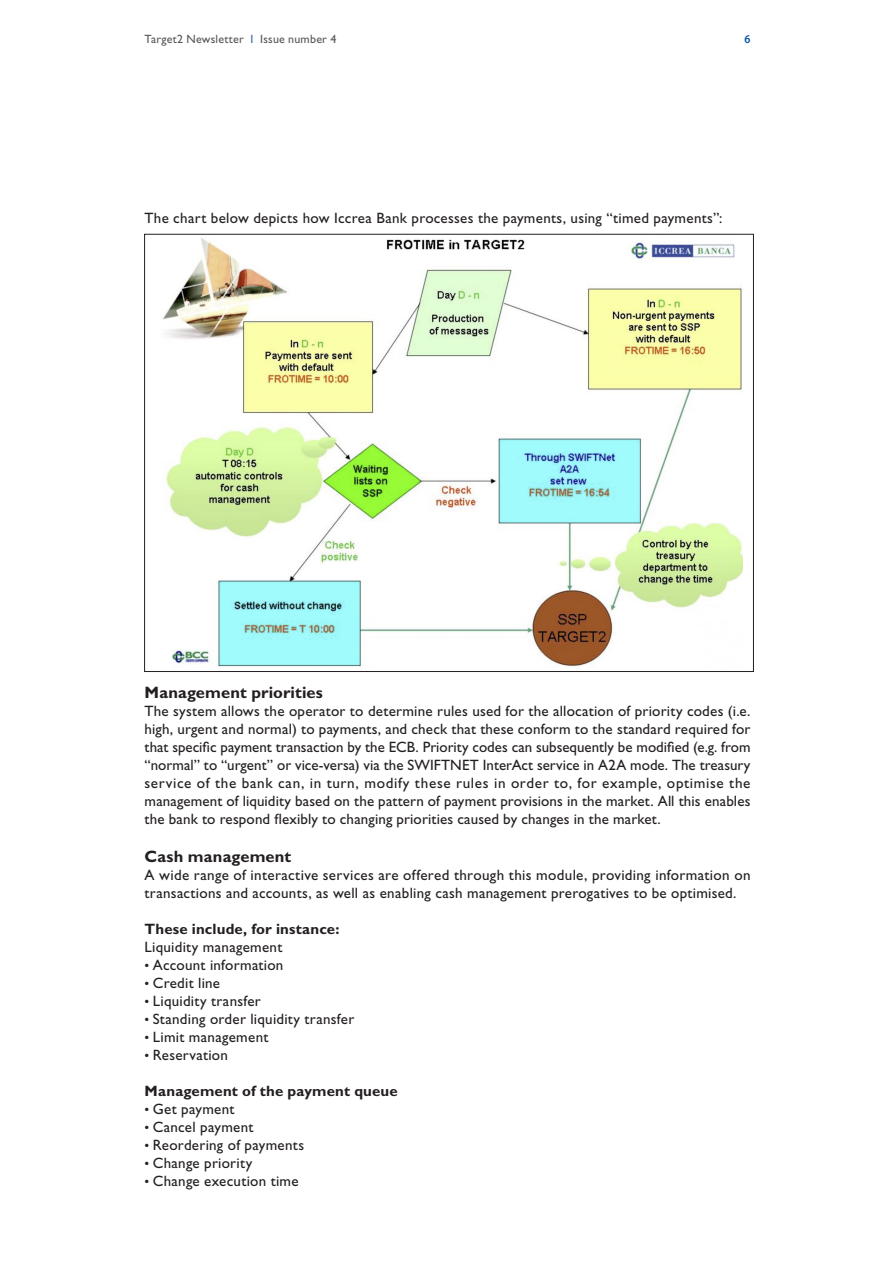
<style>
.page{position:relative;width:893px;height:1263px;background:#fff}
.page>*{position:absolute;margin:0;border:0;box-sizing:border-box;transform-origin:0 0}
.t1{font:700 16.5px "Gill Sans Std";letter-spacing:.01em;color:#231f20}
.t2{font:15px/18px "Gill Sans Std";letter-spacing:.02em;color:#231f20;text-align:justify}
.t3{font:700 15px "Gill Sans Std";letter-spacing:.01em;color:#231f20}
.t4{font:12px "Gill Sans Std";letter-spacing:.015em;color:#57585a}
.t5{font:600 semi-condensed 12px "Myriad Pro";color:#0153a0}
.s1{color:#3b69af}
.s2{font-size:13.5px}
</style>
<div class="page">
<img style="left:163px;top:238px;width:579px;height:429px">
<p class="t4" style="left:145px;top:32px;width:193px">Target2 Newsletter <span class="s1">I</span> Issue number 4</p>
<p class="t5" style="left:744px;top:32px;width:7px">6</p>
<p class="t2" style="left:145px;top:209px;width:579px">The chart below depicts how Iccrea Bank processes the payments, using “timed payments”:</p>
<p class="t1" style="left:145px;top:683px;width:180px">Management priorities</p>
<p class="t2" style="left:145px;top:702px;width:607px">The system allows the operator to determine rules used for the allocation of priority codes (i.e. high, urgent and normal) to payments, and check that these conform to the standard required for that specific payment transaction by the ECB. Priority codes can subsequently be modified (e.g. from “normal” to “urgent” or vice-versa) via the SWIFTNET InterAct service in A2A mode. The treasury service of the bank can, in turn, modify these rules in order to, for example, optimise the management of liquidity based on the pattern of payment provisions in the market. All this enables the bank to respond flexibly to changing priorities caused by changes in the market.</p>
<p class="t1" style="left:145px;top:847px;width:148px">Cash management</p>
<p class="t2" style="left:145px;top:866px;width:607px">A wide range of interactive services are offered through this module, providing information on transactions and accounts, as well as enabling cash management prerogatives to be optimised.</p>
<p class="t3" style="left:145px;top:920px;width:196px">These include, for instance:</p>
<p class="t2" style="left:145px;top:938px;width:139px">Liquidity management</p>
<p class="t2" style="left:145px;top:956px;width:140px"><span class="s2">•</span> Account information</p>
<p class="t2" style="left:145px;top:974px;width:77px"><span class="s2">•</span> Credit line</p>
<p class="t2" style="left:145px;top:992px;width:118px"><span class="s2">•</span> Liquidity transfer</p>
<p class="t2" style="left:145px;top:1010px;width:211px"><span class="s2">•</span> Standing order liquidity transfer</p>
<p class="t2" style="left:145px;top:1028px;width:125px"><span class="s2">•</span> Limit management</p>
<p class="t2" style="left:145px;top:1046px;width:85px"><span class="s2">•</span> Reservation</p>
<p class="t3" style="left:145px;top:1082px;width:255px">Management of the payment queue</p>
<p class="t2" style="left:145px;top:1100px;width:91px"><span class="s2">•</span> Get payment</p>
<p class="t2" style="left:145px;top:1118px;width:110px"><span class="s2">•</span> Cancel payment</p>
<p class="t2" style="left:145px;top:1136px;width:161px"><span class="s2">•</span> Reordering of payments</p>
<p class="t2" style="left:145px;top:1154px;width:109px"><span class="s2">•</span> Change priority</p>
<p class="t2" style="left:145px;top:1172px;width:156px"><span class="s2">•</span> Change execution time</p>
</div>
